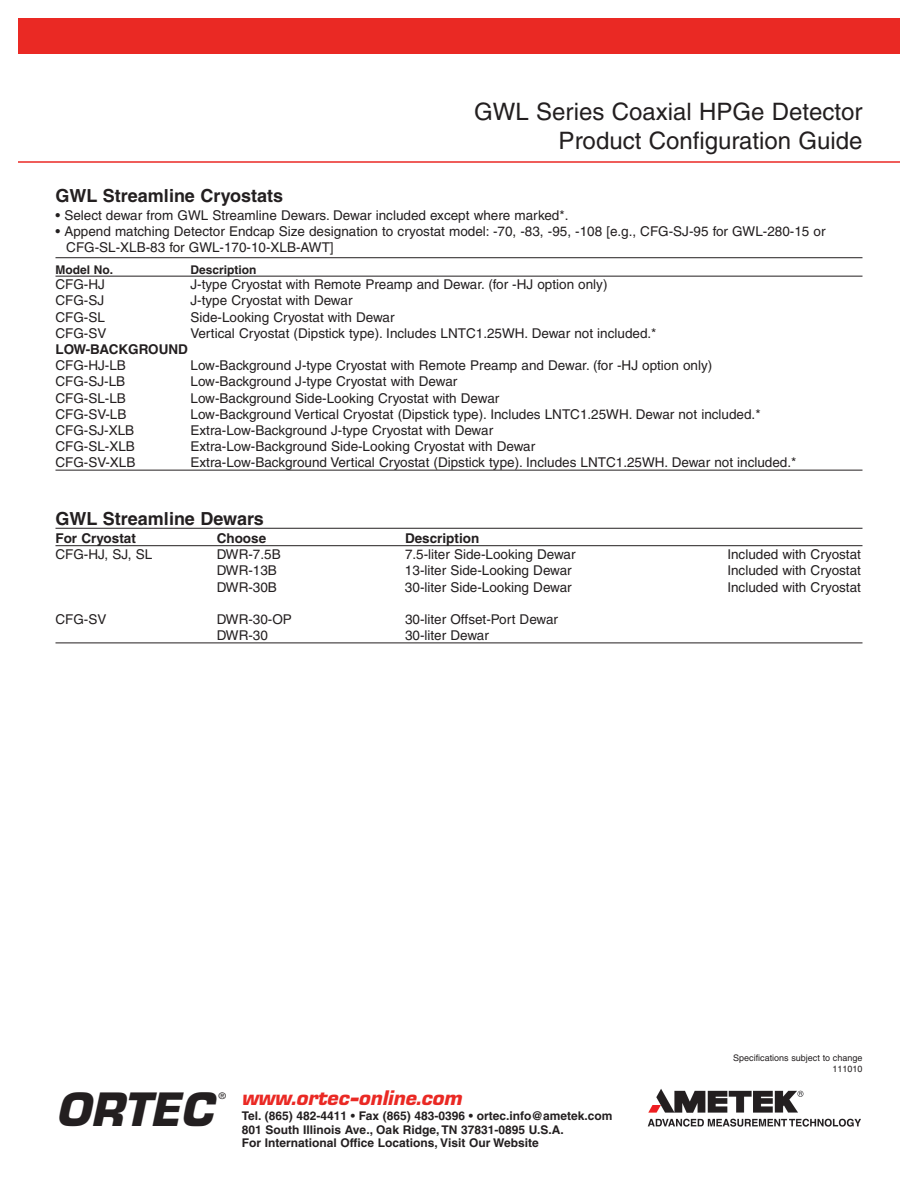
<style>
.page{position:relative;width:918px;height:1188px;background:#fff}
.page>*{position:absolute;margin:0;border:0;box-sizing:border-box;transform-origin:0 0}
.t1{font:italic 700 48px "EGG Eurostile";color:#231f20}
.t2{font:24px/28.8px "Helvetica";color:#231f20;text-align:right}
.t3{font:italic 700 21px "EGG Eurostile";color:#ea2924}
.t4{font:700 18px "Helvetica";color:#231f20}
.t5{font:13.5px/16.2px "Helvetica";color:#231f20}
.t6{font:700 13.5px "Helvetica";color:#231f20}
.t7{font:700 12px/13.5px "Helvetica";color:#231f20}
.t8{font:9px/10.8px "Helvetica";color:#231f20;text-align:right}
.t9{font:9px "Helvetica";color:#231f20;scale:1.06 1}
</style>
<div class="page">
<div style="left:18px;top:18px;width:882px;height:36px;background:#ea2924"></div>
<hr style="left:18px;top:161px;width:882px;height:2px;background:#ea2924">
<img style="left:647px;top:1089px;width:214px;height:38px">
<hr style="left:56px;top:257px;width:806px;height:1px;background:#231f20">
<hr style="left:56px;top:276px;width:806px;height:1px;background:#231f20">
<hr style="left:56px;top:470px;width:806px;height:1px;background:#231f20">
<hr style="left:56px;top:528px;width:806px;height:1px;background:#231f20">
<hr style="left:56px;top:545px;width:806px;height:1px;background:#231f20">
<hr style="left:56px;top:643px;width:806px;height:1px;background:#231f20">
<h2 class="t2" style="left:474px;top:99px;width:390px">GWL Series Coaxial HPGe Detector<br>Product Configuration Guide</h2>
<h3 class="t4" style="left:56px;top:189px;width:229px">GWL Streamline Cryostats</h3>
<p class="t5" style="left:56px;top:209px;width:515px">• Select dewar from GWL Streamline Dewars. Dewar included except where marked*.</p>
<p class="t5" style="left:66px;top:225px;width:761px;text-indent:-11px">• Append matching Detector Endcap Size designation to cryostat model: -70, -83, -95, -108 [e.g., CFG-SJ-95 for GWL-280-15 or<br>CFG-SL-XLB-83 for GWL-170-10-XLB-AWT]</p>
<p class="t7" style="left:56px;top:264px;width:59px">Model No.</p>
<p class="t7" style="left:190px;top:264px;width:67px">Description</p>
<p class="t5" style="left:56px;top:278px;width:51px">CFG-HJ</p>
<p class="t5" style="left:191px;top:278px;width:419px">J-type Cryostat with Remote Preamp and Dewar. (for -HJ option only)</p>
<p class="t5" style="left:56px;top:294px;width:50px">CFG-SJ</p>
<p class="t5" style="left:191px;top:294px;width:164px">J-type Cryostat with Dewar</p>
<p class="t5" style="left:56px;top:310px;width:51px">CFG-SL</p>
<p class="t5" style="left:191px;top:310px;width:206px">Side-Looking Cryostat with Dewar</p>
<p class="t5" style="left:56px;top:326px;width:52px">CFG-SV</p>
<p class="t5" style="left:191px;top:326px;width:468px">Vertical Cryostat (Dipstick type). Includes LNTC1.25WH. Dewar not included.*</p>
<p class="t6" style="left:56px;top:344px;width:134px">LOW-BACKGROUND</p>
<p class="t5" style="left:56px;top:359px;width:72px">CFG-HJ-LB</p>
<p class="t5" style="left:191px;top:359px;width:523px">Low-Background J-type Cryostat with Remote Preamp and Dewar. (for -HJ option only)</p>
<p class="t5" style="left:56px;top:375px;width:71px">CFG-SJ-LB</p>
<p class="t5" style="left:191px;top:375px;width:268px">Low-Background J-type Cryostat with Dewar</p>
<p class="t5" style="left:56px;top:391px;width:72px">CFG-SL-LB</p>
<p class="t5" style="left:191px;top:391px;width:310px">Low-Background Side-Looking Cryostat with Dewar</p>
<p class="t5" style="left:56px;top:407px;width:72px">CFG-SV-LB</p>
<p class="t5" style="left:191px;top:407px;width:572px">Low-Background Vertical Cryostat (Dipstick type). Includes LNTC1.25WH. Dewar not included.*</p>
<p class="t5" style="left:56px;top:423px;width:80px">CFG-SJ-XLB</p>
<p class="t5" style="left:191px;top:423px;width:304px">Extra-Low-Background J-type Cryostat with Dewar</p>
<p class="t5" style="left:56px;top:440px;width:81px">CFG-SL-XLB</p>
<p class="t5" style="left:191px;top:440px;width:346px">Extra-Low-Background Side-Looking Cryostat with Dewar</p>
<p class="t5" style="left:56px;top:456px;width:81px">CFG-SV-XLB</p>
<p class="t5" style="left:191px;top:456px;width:608px">Extra-Low-Background Vertical Cryostat (Dipstick type). Includes LNTC1.25WH. Dewar not included.*</p>
<h3 class="t4" style="left:56px;top:512px;width:210px">GWL Streamline Dewars</h3>
<p class="t6" style="left:56px;top:533px;width:82px">For Cryostat</p>
<p class="t6" style="left:217px;top:533px;width:51px">Choose</p>
<p class="t6" style="left:405px;top:533px;width:76px">Description</p>
<p class="t5" style="left:56px;top:548px;width:98px">CFG-HJ, SJ, SL</p>
<p class="t5" style="left:217px;top:548px;width:65px">DWR-7.5B</p>
<p class="t5" style="left:405px;top:548px;width:172px">7.5-liter Side-Looking Dewar</p>
<p class="t5" style="left:727px;top:548px;width:135px">Included with Cryostat</p>
<p class="t5" style="left:217px;top:564px;width:62px">DWR-13B</p>
<p class="t5" style="left:405px;top:564px;width:168px">13-liter Side-Looking Dewar</p>
<p class="t5" style="left:727px;top:564px;width:135px">Included with Cryostat</p>
<p class="t5" style="left:217px;top:580px;width:62px">DWR-30B</p>
<p class="t5" style="left:405px;top:580px;width:168px">30-liter Side-Looking Dewar</p>
<p class="t5" style="left:727px;top:580px;width:135px">Included with Cryostat</p>
<p class="t5" style="left:56px;top:612px;width:52px">CFG-SV</p>
<p class="t5" style="left:217px;top:612px;width:77px">DWR-30-OP</p>
<p class="t5" style="left:405px;top:612px;width:155px">30-liter Offset-Port Dewar</p>
<p class="t5" style="left:217px;top:629px;width:53px">DWR-30</p>
<p class="t5" style="left:405px;top:629px;width:85px">30-liter Dewar</p>
<h1 class="t1" style="left:56px;top:1092px;width:159px">ORTEC</h1>
<p class="t9" style="left:219px;top:1093px;width:8px">®</p>
<h3 class="t3" style="left:242px;top:1091px;width:222px">www.ortec-online.com</h3>
<p class="t7" style="left:242px;top:1111px;width:372px">Tel. (865) 482-4411 • Fax (865) 483-0396 • ortec.info@ametek.com<br>801 South Illinois Ave., Oak Ridge, TN 37831-0895 U.S.A.<br>For International Office Locations, Visit Our Website</p>
<p class="t8" style="left:733px;top:1053px;width:131px">Specifications subject to change<br>111010</p>
</div>
